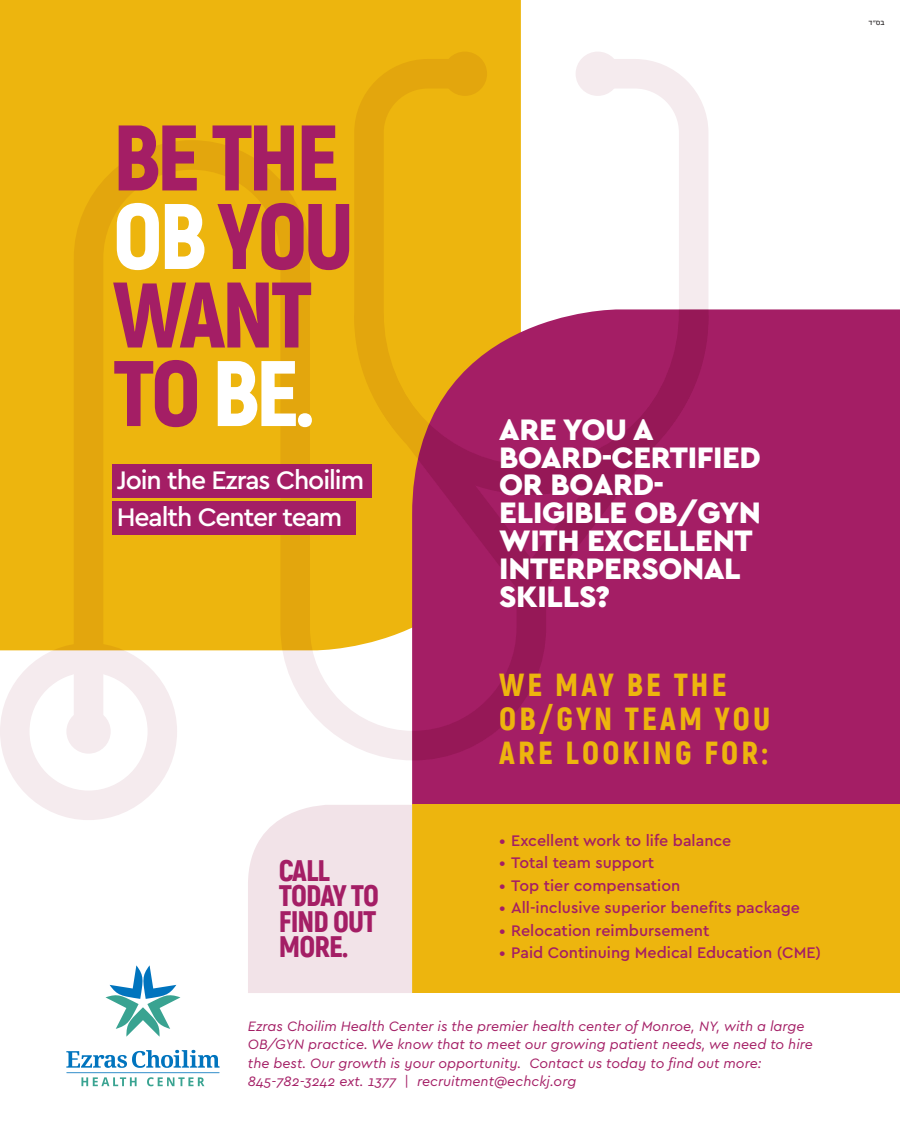
<style>
.page{position:relative;width:900px;height:1122px;background:#fff}
.page>*{position:absolute;margin:0;border:0;box-sizing:border-box;transform-origin:0 0}
.t1{font:900 92.75px/78.5px "Akrobat";letter-spacing:-.04em;color:#a41e65}
.t2{font:900 31.75px/34.1px "Akrobat";letter-spacing:.1em;color:#edb50e}
.t3{font:900 31px/27.9px "Cera GR";letter-spacing:-.01em;color:#fff}
.t4{font:900 29.62px/25.1px "Akrobat";letter-spacing:-.03em;color:#a41e65}
.t5{font:500 26.62px/36.5px "Cera GR";letter-spacing:-.04em;color:#fff}
.t6{font:500 16px "Cera GR";color:#a41e65}
.t7{font:italic 14.25px/18.5px "Cera GR";color:#a41e65}
.t8{font:8.75px "Fb Albatros";color:#231f20}
.s1{color:#fff}
</style>
<div class="page">
<div style="left:0;top:0;width:521px;height:643px;background:#edb50e"></div>
<div style="left:412px;top:309px;width:488px;height:495px;background:#a41e65"></div>
<div style="left:412px;top:804px;width:488px;height:189px;background:#edb50e"></div>
<svg style="left:354px;top:59px;width:354px;height:539px"></svg>
<div style="left:576px;top:52px;width:44px;height:44px;background:#f5ebee;border-radius:50%"></div>
<div style="left:443px;top:52px;width:44px;height:44px;background:#e3a60d;border-radius:50%"></div>
<svg style="left:74px;top:140px;width:472px;height:620px;background:#e1a43a"></svg>
<svg style="left:0;top:643px;width:177px;height:177px"></svg>
<svg style="left:354px;top:302px;width:354px;height:192px;background:#b84d4e"></svg>
<div style="left:66px;top:709px;width:45px;height:44px;background:#f5ebee;border-radius:50%"></div>
<div style="left:112px;top:464px;width:260px;height:33px;background:#a41e65"></div>
<div style="left:112px;top:501px;width:243px;height:34px;background:#a41e65"></div>
<div style="left:248px;top:805px;width:164px;height:188px;background:#f2e3e8"></div>
<svg style="left:66px;top:1049px;width:154px;height:18px"></svg>
<svg style="left:81px;top:1077px;width:56px;height:9px"></svg>
<svg style="left:147px;top:1077px;width:57px;height:9px"></svg>
<hr style="left:66px;top:1072px;width:154px;height:1px;background:#0074be">
<svg style="left:106px;top:965px;width:74px;height:71px"></svg>
<h1 class="t1" style="left:113px;top:118px;width:242px">BE THE<br><span class="s1">OB</span>YOU<br>WANT<br>TO <span class="s1">BE.</span></h1>
<h3 class="t5" style="left:117px;top:462px;width:249px">Join the Ezras Choilim<br>Health Center team</h3>
<h3 class="t4" style="left:279px;top:858px;width:102px">CALL<br>TODAY TO<br>FIND OUT<br>MORE.</h3>
<h3 class="t3" style="left:499px;top:415px;width:263px">ARE YOU A<br>BOARD-CERTIFIED</h3>
<h3 class="t3" style="left:499px;top:499px;width:263px">ELIGIBLE OB/GYN</h3>
<h3 class="t3" style="left:499px;top:457px;width:255px;line-height:55.6px">OR BOARD-<br>WITH EXCELLENT</h3>
<h3 class="t3" style="left:499px;top:555px;width:243px">INTERPERSONAL<br>SKILLS?</h3>
<h2 class="t2" style="left:499px;top:667px;width:273px">WE MAY BE THE<br>O B G/ NY T E MA OY U<br>ARE LOOKING FOR:</h2>
<p class="t6" style="left:499px;top:831px;width:234px">• Excellent work to life balance</p>
<p class="t6" style="left:499px;top:853px;width:157px">• Total team support</p>
<p class="t6" style="left:499px;top:876px;width:183px">• Top tier compensation</p>
<p class="t6" style="left:499px;top:898px;width:302px">• All-inclusive superior benefits package</p>
<p class="t6" style="left:499px;top:921px;width:212px">• Relocation reimbursement</p>
<p class="t6" style="left:499px;top:943px;width:323px">• Paid Continuing Medical Education (CME(</p>
<p class="t7" style="left:248px;top:1016px;width:558px">Ezras Choilim Health Center is the premier health center of Monroe, NY, with a large</p>
<p class="t7" style="left:248px;top:1035px;width:566px">OB/GYN practice. We know that to meet our growing patient needs, we need to hire</p>
<p class="t7" style="left:529px;top:1053px;width:234px">Contact us today to find out more:</p>
<p class="t7" style="left:417px;top:1053px;width:161px;text-indent:-169px">the best. Our growth is your opportunity. recruitment@echckj.org</p>
<p class="t7" style="left:404px;top:1072px;width:6px">|</p>
<p class="t7" style="left:248px;top:1072px;width:150px">845-782-3242 ext. 1377</p>
<p class="t8" style="left:869px;top:19px;width:18px">בס"ד</p>
</div>
